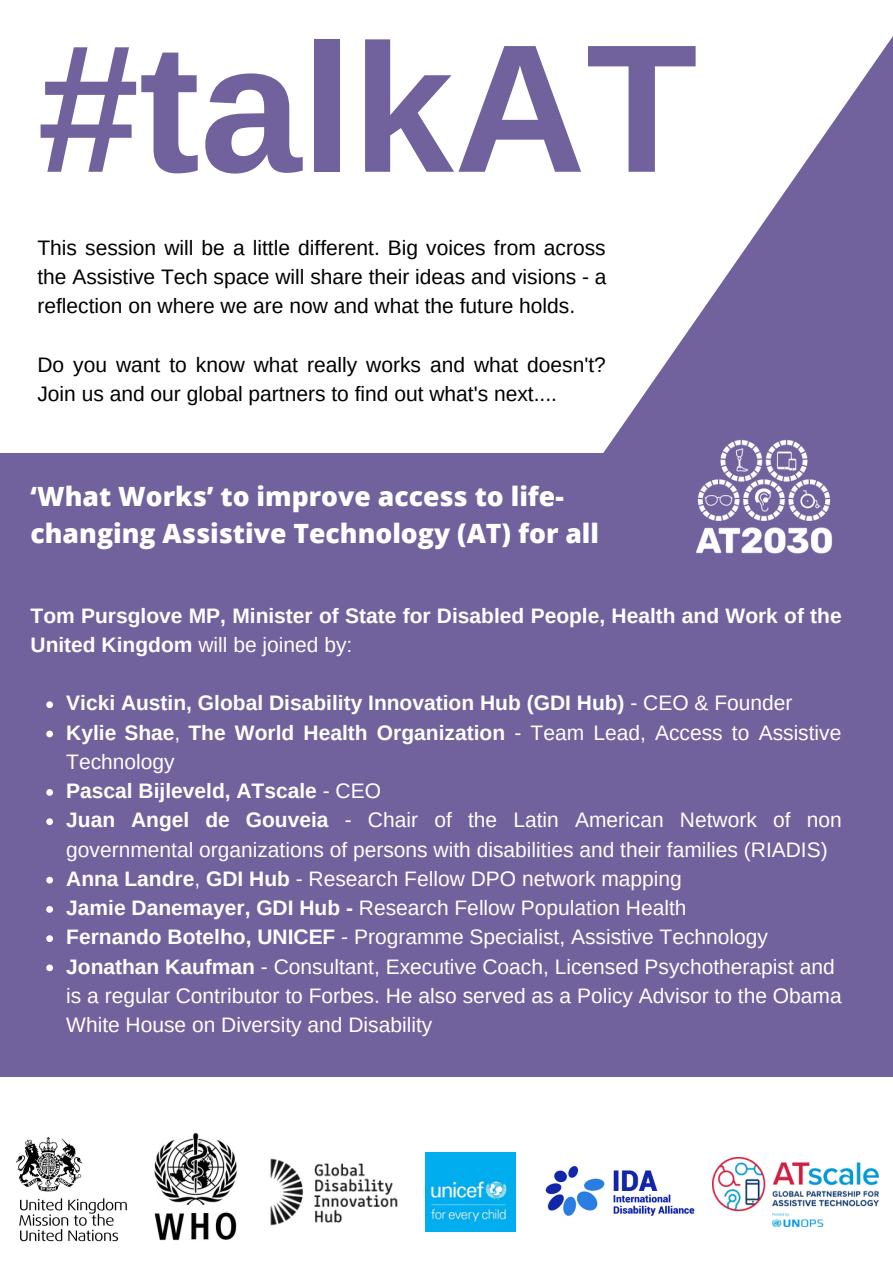
<style>
.page{position:relative;width:893px;height:1264px;background:#fff}
.page>*{position:absolute;margin:0;border:0;box-sizing:border-box;transform-origin:0 0}
.t1{font:700 182.7px "Arimo";color:#71619d}
.t2{font:800 26.55px/37px "Open Sans";color:#fff}
.t3{font:21px/29.2px "Arimo";color:#fff}
.t4{font:21px/29.2px "Arimo";color:#000;text-align:justify}
.t5{font:700 21px/29.2px "Arimo";color:#fff}
.s1{font-weight:400}
.s2{font-weight:700}
</style>
<div class="page">
<div style="left:0;top:453px;width:892px;height:623px;background:#71619d"></div>
<img style="left:270px;top:1158px;width:128px;height:68px">
<img style="left:712px;top:1157px;width:166px;height:69px">
<img style="left:425px;top:1152px;width:90px;height:79px">
<svg style="left:603px;top:37px;width:289px;height:416px"></svg>
<img style="left:672px;top:416px;width:184px;height:138px">
<img style="left:16px;top:1137px;width:111px;height:105px">
<img style="left:545px;top:1165px;width:150px;height:51px">
<img style="left:154px;top:1133px;width:83px;height:107px">
<svg style="left:46px;top:701px;width:7px;height:7px"></svg>
<svg style="left:46px;top:730px;width:7px;height:7px"></svg>
<svg style="left:46px;top:789px;width:7px;height:6px"></svg>
<svg style="left:46px;top:818px;width:7px;height:7px"></svg>
<svg style="left:46px;top:876px;width:7px;height:7px"></svg>
<svg style="left:46px;top:906px;width:7px;height:6px"></svg>
<svg style="left:46px;top:935px;width:7px;height:7px"></svg>
<svg style="left:46px;top:964px;width:7px;height:7px"></svg>
<p class="t1" style="left:37px;top:6px;width:661px">#talkAT</p>
<p class="t4" style="left:37px;top:233px;width:570px">This session will be a little different. Big voices from across the Assistive Tech space will share their ideas and visions - a reflection on where we are now and what the future holds.</p>
<p class="t4" style="left:37px;top:350px;width:570px">Do you want to know what really works and what doesn't?<br>Join us and our global partners to find out what's next....</p>
<p class="t2" style="left:31px;top:477px;width:570px">‘What Works’ to improve access to life&shy;changing Assistive Technology (AT) for all</p>
<p class="t5" style="left:31px;top:600px;width:812px">Tom Pursglove MP, Minister of State for Disabled People, Health and Work of the<br>United Kingdom <span class="s1">will be joined by:</span></p>
<p class="t5" style="left:66px;top:688px;width:727px">Vicki Austin, Global Disability Innovation Hub (GDI Hub) <span class="s1">- CEO &amp; Founder</span></p>
<p class="t3" style="left:66px;top:717px;width:776px"><span class="s2">Kylie Shae</span>, <span class="s2">The World Health Organization</span> - Team Lead, Access to Assistive<br>Technology</p>
<p class="t5" style="left:66px;top:776px;width:316px">Pascal Bijleveld, ATscale <span class="s1">- CEO</span></p>
<p class="t3" style="left:66px;top:805px;width:777px"><span class="s2">Juan Angel de Gouveia</span> - Chair of the Latin American Network of non governmental organizations of persons with disabilities and their families (RIADIS)</p>
<p class="t3" style="left:66px;top:863px;width:617px"><span class="s2">Anna Landre</span>, <span class="s2">GDI Hub</span> - Research Fellow DPO network mapping</p>
<p class="t3" style="left:66px;top:893px;width:622px"><span class="s2">Jamie Danemayer, GDI Hub -</span> Research Fellow Population Health</p>
<p class="t3" style="left:66px;top:922px;width:703px"><span class="s2">Fernando Botelho, UNICEF</span> - Programme Specialist, Assistive Technology</p>
<p class="t3" style="left:66px;top:951px;width:777px"><span class="s2">Jonathan Kaufman</span> - Consultant, Executive Coach, Licensed Psychotherapist and is a regular Contributor to Forbes. He also served as a Policy Advisor to the Obama<br>White House on Diversity and Disability</p>
</div>
